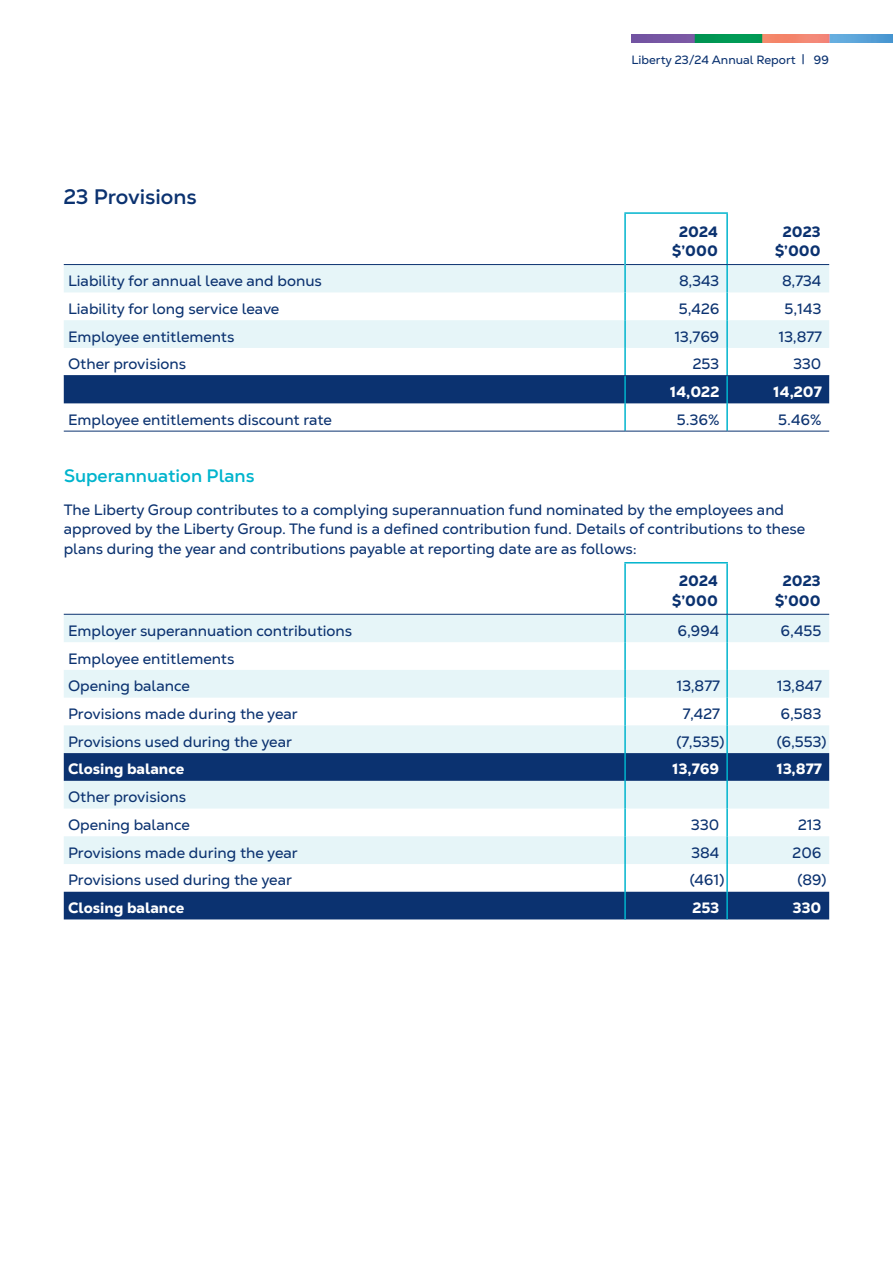
<style>
.page{position:relative;width:893px;height:1263px;background:#fff}
.page>*{position:absolute;margin:0;border:0;box-sizing:border-box;transform-origin:0 0}
.t1{font:700 21px "Nexa Text";color:#0b3270}
.t2{font:700 18px "Nexa Text";color:#00b4cd}
.t3{font:15px/19.5px "Nexa Text";color:#0b3270}
.t4{font:800 15px "Nexa Text";color:#fff}
.t5{font:800 15px/19.5px "Nexa Text";color:#0b3270;text-align:center}
.t6{font:12px "Nexa Text";color:#0b3270}
</style>
<div class="page">
<img style="left:631px;top:34px;width:262px;height:8px">
<svg style="left:64px;top:265px;width:765px;height:83px;fill:#e6f5f8"></svg>
<div style="left:64px;top:376px;width:765px;height:27px;background:#0b3270"></div>
<hr style="left:624px;top:212px;width:104px;height:2px;background:#00b4cd">
<hr style="left:624px;top:214px;width:2px;height:51px;background:#00b4cd">
<hr style="left:726px;top:214px;width:2px;height:50px;background:#00b4cd">
<hr style="left:624px;top:265px;width:2px;height:27px;background:#00b4cd">
<hr style="left:726px;top:265px;width:2px;height:27px;background:#00b4cd">
<hr style="left:726px;top:292px;width:2px;height:28px;background:#00b4cd">
<hr style="left:624px;top:320px;width:2px;height:28px;background:#00b4cd">
<hr style="left:726px;top:320px;width:2px;height:28px;background:#00b4cd">
<hr style="left:726px;top:348px;width:2px;height:27px;background:#00b4cd">
<hr style="left:726px;top:376px;width:2px;height:27px;background:#00b4cd">
<hr style="left:726px;top:403px;width:2px;height:28px;background:#00b4cd">
<hr style="left:64px;top:264px;width:560px;height:1px;background:#0b3270">
<hr style="left:626px;top:264px;width:101px;height:1px;background:#0b3270">
<hr style="left:727px;top:264px;width:102px;height:1px;background:#0b3270">
<hr style="left:624px;top:403px;width:2px;height:28px;background:#00b4cd">
<hr style="left:64px;top:431px;width:561px;height:1px;background:#0b3270">
<hr style="left:625px;top:431px;width:102px;height:1px;background:#0b3270">
<hr style="left:727px;top:431px;width:102px;height:1px;background:#0b3270">
<hr style="left:624px;top:376px;width:2px;height:27px;background:#00b4cd">
<hr style="left:624px;top:292px;width:2px;height:28px;background:#00b4cd">
<hr style="left:624px;top:348px;width:2px;height:27px;background:#00b4cd">
<hr style="left:64px;top:375px;width:561px;height:1px;background:#0b3270">
<hr style="left:625px;top:375px;width:102px;height:1px;background:#0b3270">
<hr style="left:727px;top:375px;width:102px;height:1px;background:#0b3270">
<svg style="left:64px;top:615px;width:765px;height:249px;fill:#e6f5f8"></svg>
<svg style="left:64px;top:753px;width:765px;height:28px;background:#0d3371"></svg>
<div style="left:64px;top:892px;width:765px;height:27px;background:#0b3270"></div>
<hr style="left:624px;top:562px;width:104px;height:1px;background:#00b4cd">
<hr style="left:624px;top:563px;width:2px;height:51px;background:#00b4cd">
<hr style="left:726px;top:563px;width:2px;height:51px;background:#00b4cd">
<hr style="left:624px;top:614px;width:2px;height:28px;background:#00b4cd">
<hr style="left:726px;top:614px;width:2px;height:28px;background:#00b4cd">
<hr style="left:624px;top:642px;width:2px;height:28px;background:#00b4cd">
<hr style="left:726px;top:642px;width:2px;height:28px;background:#00b4cd">
<hr style="left:624px;top:670px;width:2px;height:28px;background:#00b4cd">
<hr style="left:726px;top:670px;width:2px;height:28px;background:#00b4cd">
<hr style="left:624px;top:698px;width:2px;height:27px;background:#00b4cd">
<hr style="left:726px;top:698px;width:2px;height:27px;background:#00b4cd">
<hr style="left:624px;top:725px;width:2px;height:28px;background:#00b4cd">
<hr style="left:726px;top:725px;width:2px;height:28px;background:#00b4cd">
<hr style="left:624px;top:781px;width:2px;height:27px;background:#00b4cd">
<hr style="left:726px;top:781px;width:2px;height:27px;background:#00b4cd">
<hr style="left:624px;top:808px;width:2px;height:28px;background:#00b4cd">
<hr style="left:726px;top:808px;width:2px;height:28px;background:#00b4cd">
<hr style="left:624px;top:836px;width:2px;height:28px;background:#00b4cd">
<hr style="left:726px;top:836px;width:2px;height:28px;background:#00b4cd">
<hr style="left:624px;top:864px;width:2px;height:28px;background:#00b4cd">
<hr style="left:726px;top:864px;width:2px;height:28px;background:#00b4cd">
<hr style="left:624px;top:892px;width:2px;height:27px;background:#00b4cd">
<hr style="left:726px;top:892px;width:2px;height:27px;background:#00b4cd">
<hr style="left:64px;top:614px;width:560px;height:1px;background:#0b3270">
<hr style="left:626px;top:614px;width:101px;height:1px;background:#0b3270">
<hr style="left:727px;top:614px;width:102px;height:1px;background:#0b3270">
<hr style="left:624px;top:753px;width:2px;height:28px;background:#00b4cd">
<hr style="left:726px;top:753px;width:2px;height:28px;background:#00b4cd">
<h1 class="t1" style="left:64px;top:183px;width:135px">23 Provisions</h1>
<p class="t6" style="left:631px;top:52px;width:199px">Liberty 23/24 Annual Report | 99</p>
<p class="t5" style="left:672px;top:221px;width:47px">2024 $’000</p>
<p class="t5" style="left:775px;top:221px;width:47px">2023 $’000</p>
<p class="t3" style="left:68px;top:271px;width:255px">Liability for annual leave and bonus</p>
<p class="t3" style="left:679px;top:271px;width:42px">8,343</p>
<p class="t3" style="left:782px;top:271px;width:41px">8,734</p>
<p class="t3" style="left:68px;top:299px;width:213px">Liability for long service leave</p>
<p class="t3" style="left:679px;top:299px;width:42px">5,426</p>
<p class="t3" style="left:784px;top:299px;width:38px">5,143</p>
<p class="t3" style="left:68px;top:326px;width:168px">Employee entitlements</p>
<p class="t3" style="left:674px;top:326px;width:47px">13,769</p>
<p class="t3" style="left:778px;top:326px;width:45px">13,877</p>
<p class="t3" style="left:68px;top:354px;width:120px">Other provisions</p>
<p class="t3" style="left:693px;top:354px;width:28px">253</p>
<p class="t3" style="left:793px;top:354px;width:30px">330</p>
<p class="t4" style="left:670px;top:382px;width:51px">14,022</p>
<p class="t4" style="left:773px;top:382px;width:50px">14,207</p>
<p class="t3" style="left:68px;top:410px;width:265px">Employee entitlements discount rate</p>
<p class="t3" style="left:677px;top:410px;width:44px">5.36%</p>
<p class="t3" style="left:778px;top:410px;width:45px">5.46%</p>
<p class="t2" style="left:64px;top:465px;width:192px">Superannuation Plans</p>
<p class="t3" style="left:64px;top:499px;width:743px">The Liberty Group contributes to a complying superannuation fund nominated by the employees and approved by the Liberty Group. The fund is a defined contribution fund. Details of contributions to these plans during the year and contributions payable at reporting date are as follows:</p>
<p class="t5" style="left:672px;top:571px;width:47px">2024 $’000</p>
<p class="t5" style="left:775px;top:571px;width:47px">2023 $’000</p>
<p class="t3" style="left:68px;top:621px;width:286px">Employer superannuation contributions</p>
<p class="t3" style="left:677px;top:621px;width:43px">6,994</p>
<p class="t3" style="left:781px;top:621px;width:42px">6,455</p>
<p class="t3" style="left:68px;top:644px;width:168px;line-height:27.8px">Employee entitlements<br>Opening balance</p>
<p class="t3" style="left:676px;top:676px;width:45px">13,877</p>
<p class="t3" style="left:777px;top:676px;width:47px">13,847</p>
<p class="t3" style="left:68px;top:704px;width:231px">Provisions made during the year</p>
<p class="t3" style="left:683px;top:704px;width:39px">7,427</p>
<p class="t3" style="left:781px;top:704px;width:42px">6,583</p>
<p class="t3" style="left:68px;top:732px;width:225px">Provisions used during the year</p>
<p class="t3" style="left:676px;top:732px;width:50px">(7,535)</p>
<p class="t3" style="left:777px;top:732px;width:51px">(6,553)</p>
<p class="t4" style="left:68px;top:759px;width:118px">Closing balance</p>
<p class="t4" style="left:672px;top:759px;width:49px">13,769</p>
<p class="t4" style="left:776px;top:759px;width:47px">13,877</p>
<p class="t3" style="left:68px;top:783px;width:123px;line-height:27.8px">Other provisions<br>Opening balance</p>
<p class="t3" style="left:691px;top:815px;width:30px">330</p>
<p class="t3" style="left:798px;top:815px;width:25px">213</p>
<p class="t3" style="left:68px;top:842px;width:231px">Provisions made during the year</p>
<p class="t3" style="left:691px;top:842px;width:29px">384</p>
<p class="t3" style="left:792px;top:842px;width:30px">206</p>
<p class="t3" style="left:68px;top:870px;width:225px">Provisions used during the year</p>
<p class="t3" style="left:690px;top:870px;width:36px">(461)</p>
<p class="t3" style="left:798px;top:870px;width:30px">(89)</p>
<p class="t4" style="left:68px;top:898px;width:118px">Closing balance</p>
<p class="t4" style="left:692px;top:898px;width:29px">253</p>
<p class="t4" style="left:793px;top:898px;width:30px">330</p>
</div>
